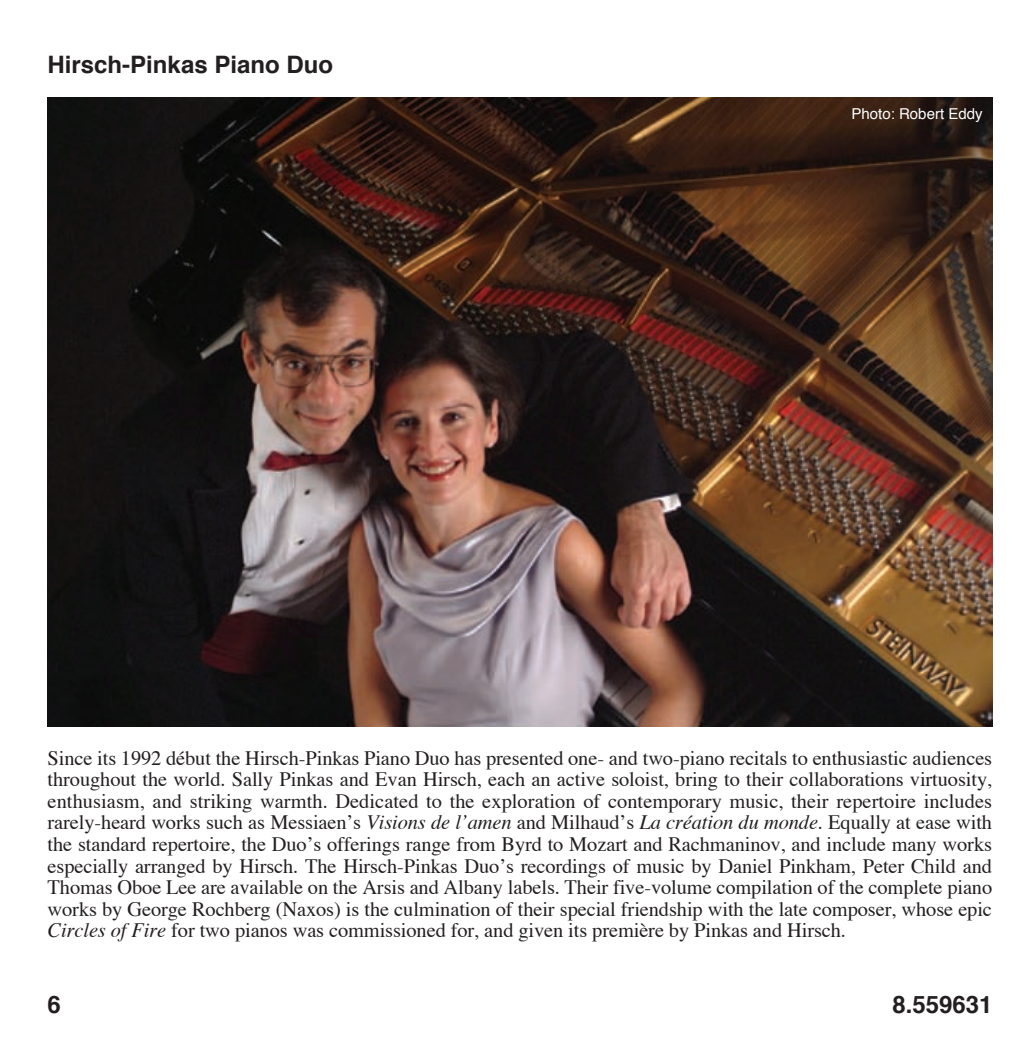
<style>
.page{position:relative;width:1026px;height:1037px;background:#fff}
.page>*{position:absolute;margin:0;border:0;box-sizing:border-box;transform-origin:0 0}
.t1{font:700 24px "Helvetica";color:#231f20}
.t2{font:20.4px/21.6px "Times";letter-spacing:-.005em;color:#231f20;text-align:justify}
.t3{font:15px "Helvetica";color:#fff}
.s1{font-style:italic}
</style>
<div class="page">
<img style="left:47px;top:97px;width:946px;height:630px">
<p class="t1" style="left:48px;top:54px;width:287px">Hirsch-Pinkas Piano Duo</p>
<p class="t3" style="left:851px;top:108px;width:132px">Photo: Robert Eddy</p>
<p class="t2" style="left:48px;top:748px;width:946px">Since its 1992 début the Hirsch-Pinkas Piano Duo has presented one- and two-piano recitals to enthusiastic audiences throughout the world. Sally Pinkas and Evan Hirsch, each an active soloist, bring to their collaborations virtuosity, enthusiasm, and striking warmth. Dedicated to the exploration of contemporary music, their repertoire includes rarely-heard works such as Messiaen’s <span class="s1">Visions de l’amen</span> and Milhaud’s <span class="s1">La création du monde</span>. Equally at ease with the standard repertoire, the Duo’s offerings range from Byrd to Mozart and Rachmaninov, and include many works especially arranged by Hirsch. The Hirsch-Pinkas Duo’s recordings of music by Daniel Pinkham, Peter Child and Thomas Oboe Lee are available on the Arsis and Albany labels. Their five-volume compilation of the complete piano works by George Rochberg (Naxos) is the culmination of their special friendship with the late composer, whose epic <span class="s1">Circles of Fire</span> for two pianos was commissioned for, and given its première by Pinkas and Hirsch.</p>
<p class="t1" style="left:48px;top:994px;width:15px">6</p>
<p class="t1" style="left:892px;top:994px;width:102px">8.559631</p>
</div>
